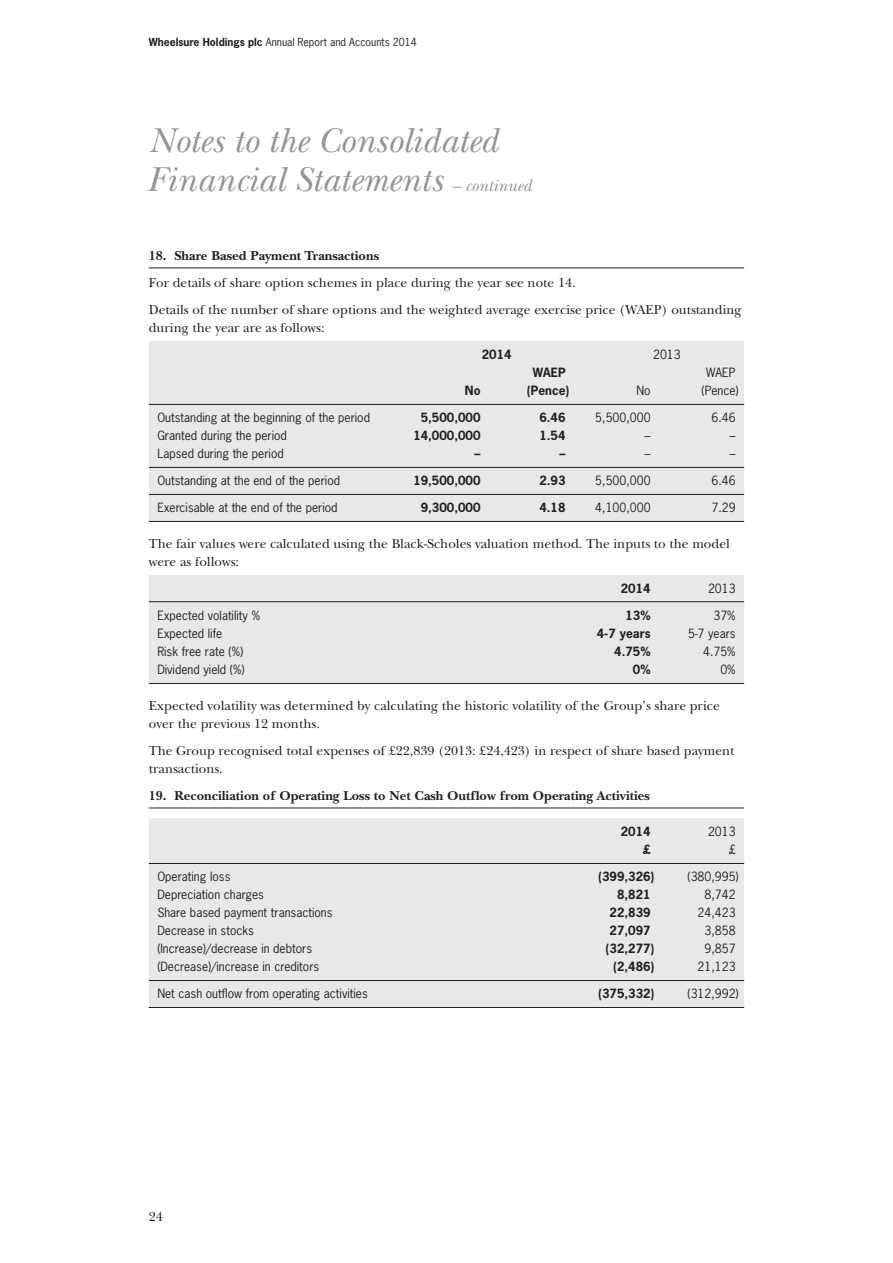
<style>
.page{position:relative;width:893px;height:1263px;background:#fff}
.page>*{position:absolute;margin:0;border:0;box-sizing:border-box;transform-origin:0 0}
.t1{font:italic 36px/39px "New Baskerville";color:#939598}
.t2{font:13.5px/18px "New Baskerville";color:#231f20}
.t3{font:700 13.5px "New Baskerville";color:#231f20}
.t4{font:12px "News Gothic Std";color:#231f20}
.t5{font:700 12px "News Gothic Std";color:#231f20}
.t6{font:10.5px "News Gothic Std";color:#231f20}
.s1{font-weight:700}
.s2{font-size:17.25px}
</style>
<div class="page">
<hr style="left:149px;top:267px;width:595px;height:1px;background:#231f20">
<div style="left:149px;top:341px;width:595px;height:180px;background:#e7e8e9"></div>
<hr style="left:149px;top:404px;width:595px;height:1px;background:#231f20">
<hr style="left:149px;top:467px;width:595px;height:1px;background:#231f20">
<hr style="left:149px;top:494px;width:595px;height:1px;background:#231f20">
<hr style="left:149px;top:521px;width:595px;height:1px;background:#231f20">
<div style="left:149px;top:575px;width:595px;height:108px;background:#e7e8e9"></div>
<hr style="left:149px;top:601px;width:595px;height:1px;background:#231f20">
<hr style="left:149px;top:683px;width:595px;height:1px;background:#231f20">
<hr style="left:149px;top:808px;width:595px;height:1px;background:#231f20">
<div style="left:149px;top:818px;width:595px;height:189px;background:#e7e8e9"></div>
<hr style="left:149px;top:863px;width:595px;height:1px;background:#231f20">
<hr style="left:149px;top:980px;width:595px;height:1px;background:#231f20">
<hr style="left:149px;top:1007px;width:595px;height:1px;background:#231f20">
<p class="t6" style="left:149px;top:37px;width:270px"><span class="s1">Wheelsure Holdings plc</span> Annual Report and Accounts 2014</p>
<h1 class="t1" style="left:149px;top:120px;width:384px">Notes to the Consolidated<br>Financial Statements <span class="s2">– continued</span></h1>
<p class="t3" style="left:149px;top:247px;width:232px">18. Share Based Payment Transactions</p>
<p class="t2" style="left:149px;top:269px;width:594px;line-height:27px">For details of share option schemes in place during the year see note 14.<br>Details of the number of share options and the weighted average exercise price (WAEP) outstanding</p>
<p class="t2" style="left:149px;top:318px;width:177px">during the year are as follows:</p>
<p class="t5" style="left:482px;top:348px;width:31px">2014</p>
<p class="t4" style="left:653px;top:348px;width:29px">2013</p>
<p class="t5" style="left:533px;top:366px;width:34px">WAEP</p>
<p class="t4" style="left:706px;top:366px;width:31px">WAEP</p>
<p class="t5" style="left:465px;top:384px;width:17px">No</p>
<p class="t5" style="left:527px;top:384px;width:44px">(Pence)</p>
<p class="t4" style="left:636px;top:384px;width:16px">No</p>
<p class="t4" style="left:701px;top:384px;width:39px">(Pence)</p>
<p class="t4" style="left:157px;top:411px;width:214px">Outstanding at the beginning of the period</p>
<p class="t5" style="left:421px;top:411px;width:61px">5,500,000</p>
<p class="t5" style="left:539px;top:411px;width:28px">6.46</p>
<p class="t4" style="left:595px;top:411px;width:57px">5,500,000</p>
<p class="t4" style="left:711px;top:411px;width:26px">6.46</p>
<p class="t4" style="left:157px;top:429px;width:131px">Granted during the period</p>
<p class="t5" style="left:413px;top:429px;width:69px">14,000,000</p>
<p class="t5" style="left:539px;top:429px;width:28px">1.54</p>
<p class="t4" style="left:645px;top:429px;width:7px">–</p>
<p class="t4" style="left:730px;top:429px;width:7px">–</p>
<p class="t4" style="left:157px;top:447px;width:128px">Lapsed during the period</p>
<p class="t5" style="left:474px;top:447px;width:7px">–</p>
<p class="t5" style="left:560px;top:447px;width:7px">–</p>
<p class="t4" style="left:645px;top:447px;width:7px">–</p>
<p class="t4" style="left:730px;top:447px;width:7px">–</p>
<p class="t4" style="left:157px;top:474px;width:184px">Outstanding at the end of the period</p>
<p class="t5" style="left:413px;top:474px;width:69px">19,500,000</p>
<p class="t5" style="left:539px;top:474px;width:28px">2.93</p>
<p class="t4" style="left:595px;top:474px;width:57px">5,500,000</p>
<p class="t4" style="left:711px;top:474px;width:26px">6.46</p>
<p class="t4" style="left:157px;top:501px;width:182px">Exercisable at the end of the period</p>
<p class="t5" style="left:421px;top:501px;width:61px">9,300,000</p>
<p class="t5" style="left:539px;top:501px;width:28px">4.18</p>
<p class="t4" style="left:595px;top:501px;width:57px">4,100,000</p>
<p class="t4" style="left:711px;top:501px;width:26px">7.29</p>
<p class="t2" style="left:149px;top:534px;width:583px">The fair values were calculated using the Black-Scholes valuation method. The inputs to the model were as follows:</p>
<p class="t5" style="left:621px;top:582px;width:31px">2014</p>
<p class="t4" style="left:708px;top:582px;width:29px">2013</p>
<p class="t4" style="left:157px;top:609px;width:104px">Expected volatility %</p>
<p class="t5" style="left:625px;top:609px;width:27px">13%</p>
<p class="t4" style="left:713px;top:609px;width:24px">37%</p>
<p class="t4" style="left:157px;top:627px;width:66px">Expected life</p>
<p class="t5" style="left:597px;top:627px;width:55px">4-7 years</p>
<p class="t4" style="left:688px;top:627px;width:49px">5-7 years</p>
<p class="t4" style="left:157px;top:645px;width:87px">Risk free rate (%)</p>
<p class="t5" style="left:614px;top:645px;width:38px">4.75%</p>
<p class="t4" style="left:703px;top:645px;width:34px">4.75%</p>
<p class="t4" style="left:157px;top:663px;width:89px">Dividend yield (%)</p>
<p class="t5" style="left:633px;top:663px;width:19px">0%</p>
<p class="t4" style="left:720px;top:663px;width:17px">0%</p>
<p class="t2" style="left:149px;top:696px;width:572px">Expected volatility was determined by calculating the historic volatility of the Group’s share price over the previous 12 months.</p>
<p class="t2" style="left:149px;top:741px;width:587px">The Group recognised total expenses of £22,839 (2013: £24,423) in respect of share based payment transactions.</p>
<p class="t3" style="left:149px;top:787px;width:503px">19. Reconciliation of Operating Loss to Net Cash Outflow from Operating Activities</p>
<p class="t5" style="left:621px;top:825px;width:31px">2014</p>
<p class="t4" style="left:708px;top:825px;width:29px">2013</p>
<p class="t5" style="left:643px;top:843px;width:9px">£</p>
<p class="t4" style="left:729px;top:843px;width:8px">£</p>
<p class="t4" style="left:157px;top:870px;width:75px">Operating loss</p>
<p class="t5" style="left:598px;top:870px;width:58px">(399,326)</p>
<p class="t4" style="left:688px;top:870px;width:53px">(380,995)</p>
<p class="t4" style="left:157px;top:888px;width:108px">Depreciation charges</p>
<p class="t5" style="left:617px;top:888px;width:35px">8,821</p>
<p class="t4" style="left:704px;top:888px;width:33px">8,742</p>
<p class="t4" style="left:157px;top:906px;width:177px">Share based payment transactions</p>
<p class="t5" style="left:609px;top:906px;width:43px">22,839</p>
<p class="t4" style="left:698px;top:906px;width:40px">24,423</p>
<p class="t4" style="left:157px;top:924px;width:98px">Decrease in stocks</p>
<p class="t5" style="left:609px;top:924px;width:43px">27,097</p>
<p class="t4" style="left:704px;top:924px;width:33px">3,858</p>
<p class="t4" style="left:157px;top:942px;width:156px">(Increase)/decrease in debtors</p>
<p class="t5" style="left:606px;top:942px;width:50px">(32,277)</p>
<p class="t4" style="left:704px;top:942px;width:33px">9,857</p>
<p class="t4" style="left:157px;top:960px;width:163px">(Decrease)/increase in creditors</p>
<p class="t5" style="left:613px;top:960px;width:43px">(2,486)</p>
<p class="t4" style="left:698px;top:960px;width:40px">21,123</p>
<p class="t4" style="left:157px;top:987px;width:212px">Net cash outflow from operating activities</p>
<p class="t5" style="left:598px;top:987px;width:58px">(375,332)</p>
<p class="t4" style="left:688px;top:987px;width:53px">(312,992)</p>
<p class="t2" style="left:149px;top:1207px;width:16px">24</p>
</div>
